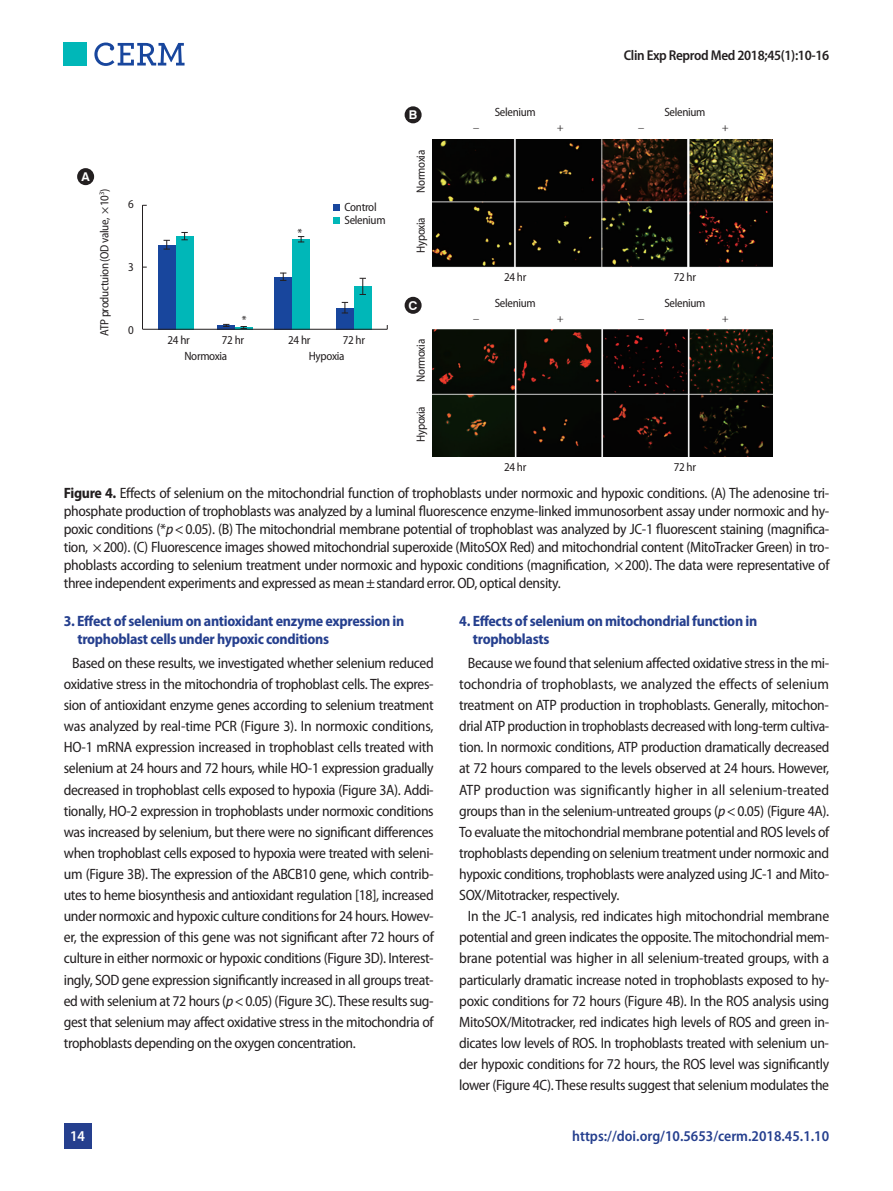
<style>
.page{position:relative;width:893px;height:1191px;background:#fff}
.page>*{position:absolute;margin:0;border:0;box-sizing:border-box;transform-origin:0 0}
.t1{font:semi-condensed 15px/21.1px "Myriad Pro";letter-spacing:-.025em;color:#231f20;text-align:justify}
.t2{font:700 semi-condensed 15px/18.8px "Myriad Pro";letter-spacing:-.02em;color:#253f8e}
.t3{font:semi-condensed 15px "Myriad Pro";letter-spacing:.005em;color:#231f20}
.t4{font:semi-condensed 15px "Myriad Pro";color:#231f20}
.t5{font:600 semi-condensed 15px "Myriad Pro";color:#253f8e}
.t6{font:600 semi-condensed 15px "Myriad Pro";color:#fff}
.t7{font:600 semi-condensed 14.25px "Myriad Pro";letter-spacing:-.025em;color:#231f20}
.t8{font:700 12.15px "Swiss 721 BT";color:#fff}
.t9{font:semi-condensed 12px/13.5px "Myriad Pro";letter-spacing:-.025em;color:#231f20}
.t10{font:12px "Nanum Myeongjo OTF";color:#231f20}
.t11{font:semi-condensed 7.05px "Myriad Pro";color:#231f20}
.s1{font-size:12px}
.s2{font-weight:700}
.s3{font-style:italic}
</style>
<div class="page">
<div style="left:64px;top:43px;width:23px;height:23px;background:#00b7b8"></div>
<svg style="left:94px;top:43px;width:91px;height:23px"></svg>
<div style="left:64px;top:1123px;width:27px;height:25px;background:#253f8e"></div>
<div style="left:77px;top:168px;width:17px;height:17px;background:#231f20;border-radius:50%"></div>
<hr style="left:142px;top:205px;width:1px;height:124px;background:#231f20">
<svg style="left:334px;top:204px;width:6px;height:6px"></svg>
<div style="left:334px;top:217px;width:6px;height:7px;background:#00b7b8"></div>
<div style="left:158px;top:245px;width:17px;height:85px;background:#18469d"></div>
<svg style="left:217px;top:325px;width:17px;height:4px"></svg>
<div style="left:275px;top:277px;width:17px;height:53px;background:#18469d"></div>
<div style="left:336px;top:308px;width:17px;height:22px;background:#18469d"></div>
<div style="left:176px;top:236px;width:17px;height:94px;background:#00b7b8"></div>
<hr style="left:235px;top:327px;width:17px;height:3px;background:#00b7b8">
<div style="left:293px;top:239px;width:17px;height:91px;background:#00b7b8"></div>
<div style="left:354px;top:286px;width:17px;height:44px;background:#00b7b8"></div>
<hr style="left:142px;top:329px;width:245px;height:1px;background:#231f20">
<svg style="left:164px;top:240px;width:6px;height:10px"></svg>
<svg style="left:280px;top:273px;width:6px;height:8px"></svg>
<svg style="left:342px;top:302px;width:6px;height:11px"></svg>
<svg style="left:360px;top:278px;width:6px;height:17px"></svg>
<svg style="left:181px;top:232px;width:7px;height:8px"></svg>
<svg style="left:240px;top:326px;width:7px;height:3px"></svg>
<svg style="left:223px;top:324px;width:6px;height:3px"></svg>
<svg style="left:298px;top:236px;width:6px;height:6px"></svg>
<img style="left:433px;top:139px;width:340px;height:128px">
<div style="left:405px;top:106px;width:17px;height:17px;background:#231f20;border-radius:50%"></div>
<img style="left:433px;top:329px;width:340px;height:128px">
<div style="left:405px;top:297px;width:17px;height:17px;background:#231f20;border-radius:50%"></div>
<p class="t8" style="left:81px;top:169px;width:10px">A</p>
<p class="t11" style="left:98px;top:195px;width:8px;rotate:-90deg">3<span class="s1">)</span></p>
<p class="t9" style="left:98px;top:336px;width:142px;rotate:-90deg">ATP productuion (OD value, × 10</p>
<p class="t9" style="left:128px;top:197px;width:7px">6</p>
<p class="t9" style="left:128px;top:260px;width:7px">3</p>
<p class="t9" style="left:128px;top:323px;width:7px">0</p>
<p class="t9" style="left:242px;top:314px;width:6px">*</p>
<p class="t9" style="left:297px;top:226px;width:6px">*</p>
<p class="t9" style="left:344px;top:200px;width:43px">Control<br>Selenium</p>
<p class="t9" style="left:167px;top:333px;width:24px">24 hr</p>
<p class="t9" style="left:222px;top:333px;width:24px">72 hr</p>
<p class="t9" style="left:288px;top:333px;width:24px">24 hr</p>
<p class="t9" style="left:343px;top:333px;width:24px">72 hr</p>
<p class="t9" style="left:184px;top:350px;width:44px">Normoxia</p>
<p class="t9" style="left:309px;top:350px;width:37px">Hypoxia</p>
<p class="t8" style="left:409px;top:107px;width:10px">B</p>
<p class="t9" style="left:414px;top:193px;width:44px;rotate:-90deg">Normoxia</p>
<p class="t9" style="left:414px;top:253px;width:37px;rotate:-90deg">Hypoxia</p>
<p class="t8" style="left:409px;top:298px;width:10px">C</p>
<p class="t9" style="left:414px;top:382px;width:44px;rotate:-90deg">Normoxia</p>
<p class="t9" style="left:414px;top:442px;width:37px;rotate:-90deg">Hypoxia</p>
<p class="t7" style="left:624px;top:47px;width:207px">Clin Exp Reprod Med 2018;45(1):10-16</p>
<p class="t9" style="left:495px;top:106px;width:43px">Selenium</p>
<p class="t9" style="left:664px;top:106px;width:43px">Selenium</p>
<p class="t10" style="left:470px;top:122px;width:13px">–</p>
<p class="t10" style="left:556px;top:122px;width:9px">+</p>
<p class="t10" style="left:635px;top:122px;width:13px">–</p>
<p class="t10" style="left:721px;top:122px;width:9px">+</p>
<p class="t9" style="left:504px;top:271px;width:24px">24 hr</p>
<p class="t9" style="left:674px;top:271px;width:24px">72 hr</p>
<p class="t9" style="left:495px;top:296px;width:43px">Selenium</p>
<p class="t9" style="left:664px;top:296px;width:43px">Selenium</p>
<p class="t10" style="left:470px;top:312px;width:13px">–</p>
<p class="t10" style="left:556px;top:312px;width:9px">+</p>
<p class="t10" style="left:635px;top:312px;width:13px">–</p>
<p class="t10" style="left:721px;top:312px;width:9px">+</p>
<p class="t9" style="left:504px;top:460px;width:24px">24 hr</p>
<p class="t9" style="left:674px;top:460px;width:24px">72 hr</p>
<p class="t1" style="left:64px;top:484px;width:767px;line-height:18px"><span class="s2">Figure 4.</span> Effects of selenium on the mitochondrial function of trophoblasts under normoxic and hypoxic conditions. (A) The adenosine tri&shy;phosphate production of trophoblasts was analyzed by a luminal fluorescence enzyme-linked immunosorbent assay under normoxic and hy&shy;poxic conditions (*<span class="s3">p</span>&lt; 0.05). (B) The mitochondrial membrane potential of trophoblast was analyzed by JC-1 fluorescent staining (magnifica&shy;tion, × 200). (C) Fluorescence images showed mitochondrial superoxide (MitoSOX Red) and mitochondrial content (MitoTracker Green) in tro&shy;phoblasts according to selenium treatment under normoxic and hypoxic conditions (magnification, × 200). The data were representative of three independent experiments and expressed as mean ± standard error. OD, optical density.</p>
<p class="t2" style="left:77px;top:611px;width:328px;text-indent:-14px">3. Effect of selenium on antioxidant enzyme expression in trophoblast cells under hypoxic conditions</p>
<p class="t1" style="left:64px;top:652px;width:372px;text-indent:9px">Based on these results, we investigated whether selenium reduced oxidative stress in the mitochondria of trophoblast cells. The expres&shy;sion of antioxidant enzyme genes according to selenium treatment was analyzed by real-time PCR (Figure 3). In normoxic conditions, HO-1 mRNA expression increased in trophoblast cells treated with selenium at 24 hours and 72 hours, while HO-1 expression gradually decreased in trophoblast cells exposed to hypoxia (Figure 3A). Addi&shy;tionally, HO-2 expression in trophoblasts under normoxic conditions was increased by selenium, but there were no significant differences when trophoblast cells exposed to hypoxia were treated with seleni&shy;um (Figure 3B). The expression of the ABCB10 gene, which contrib&shy;utes to heme biosynthesis and antioxidant regulation [18], increased under normoxic and hypoxic culture conditions for 24 hours. Howev&shy;er, the expression of this gene was not significant after 72 hours of culture in either normoxic or hypoxic conditions (Figure 3D). Interest&shy;ingly, SOD gene expression significantly increased in all groups treat&shy;ed with selenium at 72 hours (<span class="s3">p</span>&lt; 0.05) (Figure 3C). These results sug&shy;gest that selenium may affect oxidative stress in the mitochondria of trophoblasts depending on the oxygen concentration.</p>
<p class="t6" style="left:70px;top:1127px;width:16px">14</p>
<p class="t2" style="left:473px;top:611px;width:286px;text-indent:-14px">4. Effects of selenium on mitochondrial function in trophoblasts</p>
<p class="t1" style="left:468px;top:652px;width:363px">Because we found that selenium affected oxidative stress in the mi-</p>
<p class="t4" style="left:459px;top:676px;width:371px">tochondria of trophoblasts, we analyzed the effects of selenium</p>
<p class="t1" style="left:459px;top:695px;width:371px">treatment on ATP production in trophoblasts. Generally, mitochon-</p>
<p class="t1" style="left:459px;top:716px;width:371px">drial ATP production in trophoblasts decreased with long-term cultiva-</p>
<p class="t1" style="left:459px;top:737px;width:372px">tion. In normoxic conditions, ATP production dramatically decreased</p>
<p class="t1" style="left:459px;top:758px;width:372px">at 72 hours compared to the levels observed at 24 hours. However,</p>
<p class="t3" style="left:459px;top:781px;width:372px">ATP production was significantly higher in all selenium-treated</p>
<p class="t1" style="left:459px;top:800px;width:371px">groups than in the selenium-untreated groups (<span class="s3">p</span>&lt; 0.05) (Figure 4A).</p>
<p class="t1" style="left:459px;top:821px;width:372px">To evaluate the mitochondrial membrane potential and ROS levels of</p>
<p class="t1" style="left:459px;top:842px;width:371px">trophoblasts depending on selenium treatment under normoxic and</p>
<p class="t1" style="left:459px;top:863px;width:371px">hypoxic conditions, trophoblasts were analyzed using JC-1 and Mito-</p>
<p class="t1" style="left:459px;top:884px;width:162px">SOX/Mitotracker, respectively.</p>
<p class="t1" style="left:468px;top:906px;width:363px">In the JC-1 analysis, red indicates high mitochondrial membrane</p>
<p class="t1" style="left:459px;top:927px;width:371px">potential and green indicates the opposite. The mitochondrial mem-</p>
<p class="t1" style="left:459px;top:948px;width:372px">brane potential was higher in all selenium-treated groups, with a</p>
<p class="t1" style="left:459px;top:969px;width:371px">particularly dramatic increase noted in trophoblasts exposed to hy-</p>
<p class="t1" style="left:459px;top:990px;width:371px">poxic conditions for 72 hours (Figure 4B). In the ROS analysis using</p>
<p class="t1" style="left:459px;top:1011px;width:372px">MitoSOX/Mitotracker, red indicates high levels of ROS and green in-</p>
<p class="t1" style="left:459px;top:1032px;width:371px">dicates low levels of ROS. In trophoblasts treated with selenium un-</p>
<p class="t1" style="left:459px;top:1053px;width:372px">der hypoxic conditions for 72 hours, the ROS level was significantly</p>
<p class="t1" style="left:459px;top:1074px;width:371px">lower (Figure 4C). These results suggest that selenium modulates the</p>
<p class="t5" style="left:572px;top:1127px;width:259px">https://doi.org/10.5653/cerm.2018.45.1.10</p>
</div>
